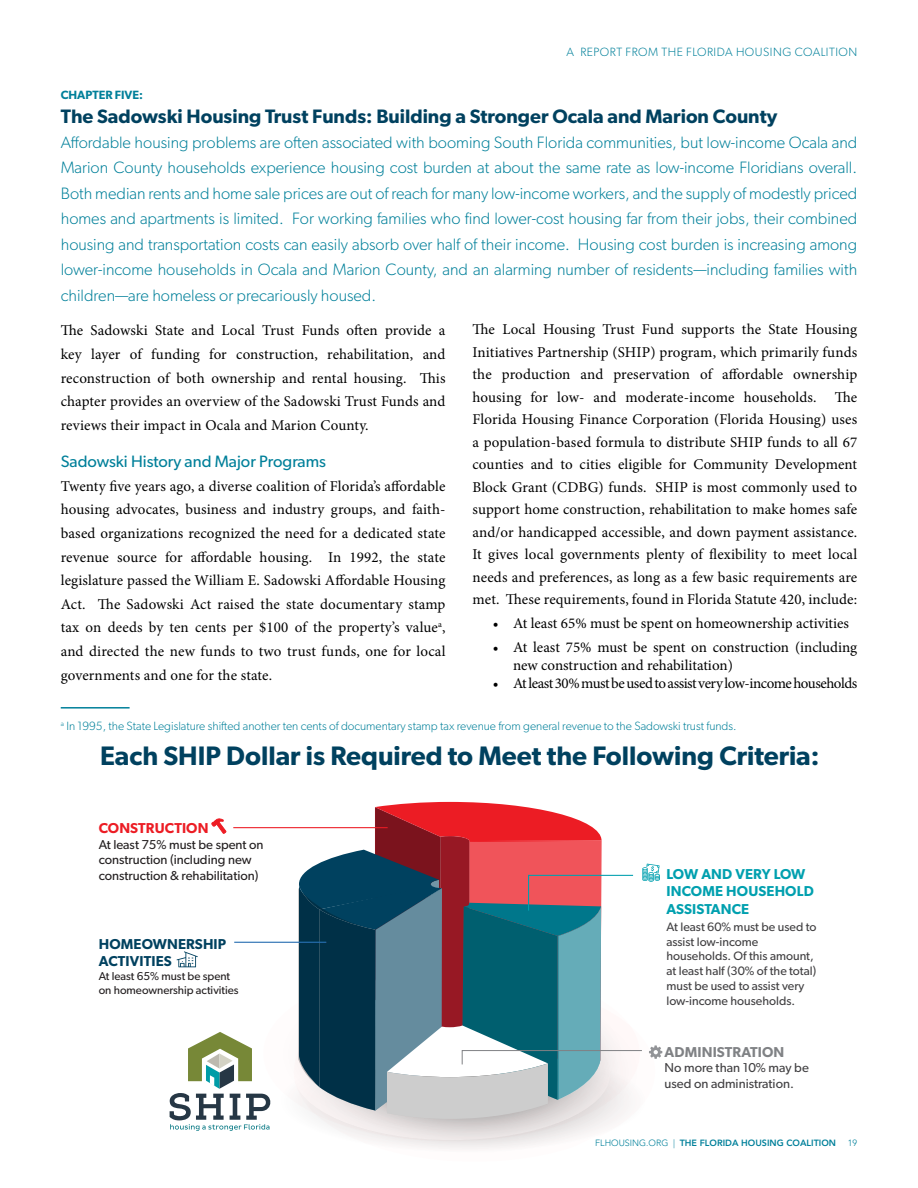
<style>
.page{position:relative;width:918px;height:1188px;background:#fff}
.page>*{position:absolute;margin:0;border:0;box-sizing:border-box;transform-origin:0 0}
.t1{font:600 26.85px "Gibson";color:#00415f}
.t2{font:600 19.5px "Gibson";color:#00415f}
.t3{font:300 16.5px/25.5px "Gibson";color:#00809a;text-align:justify}
.t4{font:16.5px "Gibson";color:#00809a}
.t5{font:15px/23.7px "Minion Pro";color:#000;text-align:justify}
.t6{font:15px "Minion Pro";letter-spacing:-.035em;color:#000}
.t7{font:600 14.4px/17.2px "Gibson";letter-spacing:.01em;color:#00a0af}
.t8{font:600 14.4px/17.2px "Gibson";letter-spacing:.01em;color:#00415f}
.t9{font:600 14.4px "Gibson";letter-spacing:.01em;color:#808285}
.t10{font:600 14.4px "Gibson";letter-spacing:.01em;color:#ec1c24}
.t11{font:12.9px/15.6px "Gibson";color:#231f20}
.t12{font:12.9px/15.6px "Gibson";color:#414042}
.t13{font:12.3px/14.7px "Gibson";color:#414042}
.t14{font:300 12px "Gibson";color:#00809a}
.t15{font:300 12px "Gibson";letter-spacing:.04em;color:#00809a}
.t16{font:600 12px "Gibson";color:#00809a}
.t17{font:11.4px/13.8px "Gibson";color:#231f20}
.t18{font:800 9px "Avenir LT Std";color:#00809a}
.t19{font:300 9px "Avenir LT Std";color:#00809a}
.s1{font-weight:300}
</style>
<div class="page">
<svg style="left:211px;top:818px;width:15px;height:16px"></svg>
<svg style="left:170px;top:1032px;width:93px;height:99px"></svg>
<hr style="left:233px;top:827px;width:155px;height:1px;background:#ec1c24">
<svg style="left:281px;top:802px;width:381px;height:347px"></svg>
<svg style="left:177px;top:951px;width:21px;height:16px"></svg>
<hr style="left:234px;top:942px;width:92px;height:1px;background:#1b75bb">
<hr style="left:61px;top:707px;width:69px;height:2px;background:#00809a">
<p class="t15" style="left:567px;top:45px;width:292px">A REPORT FROM THE FLORIDA HOUSING COALITION</p>
<p class="t16" style="left:61px;top:88px;width:84px">CHAPTER FIVE:</p>
<h2 class="t2" style="left:61px;top:104px;width:718px">The Sadowski Housing Trust Funds: Building a Stronger Ocala and Marion County</h2>
<p class="t3" style="left:61px;top:129px;width:798px">Affordable housing problems are often associated with booming South Florida communities, but low-income Ocala and Marion County households experience housing cost burden at about the same rate as low-income Floridians overall.<br>Both median rents and home sale prices are out of reach for many low-income workers, and the supply of modestly priced homes and apartments is limited. For working families who find lower-cost housing far from their jobs, their combined housing and transportation costs can easily absorb over half of their income. Housing cost burden is increasing among lower-income households in Ocala and Marion County, and an alarming number of residents—including families with children—are homeless or precariously housed.</p>
<p class="t5" style="left:61px;top:319px;width:386px">The Sadowski State and Local Trust Funds often provide a key layer of funding for construction, rehabilitation, and reconstruction of both ownership and rental housing. This chapter provides an overview of the Sadowski Trust Funds and reviews their impact in Ocala and Marion County.</p>
<p class="t4" style="left:61px;top:451px;width:267px">Sadowski History and Major Programs</p>
<p class="t5" style="left:61px;top:474px;width:386px">Twenty five years ago, a diverse coalition of Florida’s affordable housing advocates, business and industry groups, and faith&shy;based organizations recognized the need for a dedicated state revenue source for affordable housing. In 1992, the state legislature passed the William E. Sadowski Affordable Housing Act. The Sadowski Act raised the state documentary stamp tax on deeds by ten cents per $100 of the property’s value<sup>a</sup>, and directed the new funds to two trust funds, one for local governments and one for the state.</p>
<p class="t5" style="left:472px;top:318px;width:386px;line-height:22.5px">The Local Housing Trust Fund supports the State Housing Initiatives Partnership (SHIP) program, which primarily funds the production and preservation of affordable ownership housing for low- and moderate-income households. The Florida Housing Finance Corporation (Florida Housing) uses a population-based formula to distribute SHIP funds to all 67 counties and to cities eligible for Community Development Block Grant (CDBG) funds. SHIP is most commonly used to support home construction, rehabilitation to make homes safe and/or handicapped accessible, and down payment assistance.<br>It gives local governments plenty of flexibility to meet local needs and preferences, as long as a few basic requirements are met. These requirements, found in Florida Statute 420, include:</p>
<p class="t5" style="left:493px;top:612px;width:358px">• At least 65% must be spent on homeownership activities</p>
<p class="t5" style="left:513px;top:639px;width:346px;line-height:18px;text-indent:-20px">• At least 75% must be spent on construction (including new construction and rehabilitation)</p>
<p class="t6" style="left:493px;top:673px;width:366px">• At least 30% must be used to assist very low-income households</p>
<p class="t14" style="left:61px;top:718px;width:677px"><sup>a</sup> In 1995, the State Legislature shifted another ten cents of documentary stamp tax revenue from general revenue to the Sadowski trust funds.</p>
<h1 class="t1" style="left:100px;top:740px;width:721px">Each SHIP Dollar is Required to Meet the Following Criteria:</h1>
<p class="t10" style="left:99px;top:819px;width:111px">CONSTRUCTION</p>
<p class="t11" style="left:99px;top:836px;width:166px">At least 75% must be spent on construction (including new construction &amp; rehabilitation)</p>
<p class="t8" style="left:99px;top:935px;width:129px">HOMEOWNERSHIP<br>ACTIVITIES</p>
<p class="t17" style="left:99px;top:969px;width:141px">At least 65% must be spent on homeownership activities</p>
<p class="t7" style="left:667px;top:865px;width:149px">LOW AND VERY LOW<br>INCOME HOUSEHOLD<br>ASSISTANCE</p>
<p class="t13" style="left:667px;top:919px;width:151px">At least 60% must be used to assist low-income households. Of this amount, at least half (30% of the total) must be used to assist very low-income households.</p>
<p class="t9" style="left:665px;top:1043px;width:121px">ADMINISTRATION</p>
<p class="t12" style="left:665px;top:1060px;width:146px">No more than 10% may be used on administration.</p>
<p class="t18" style="left:595px;top:1138px;width:242px"><span class="s1">FLHOUSING.ORG |</span> THE FLORIDA HOUSING COALITION</p>
<p class="t19" style="left:848px;top:1138px;width:11px">19</p>
</div>
